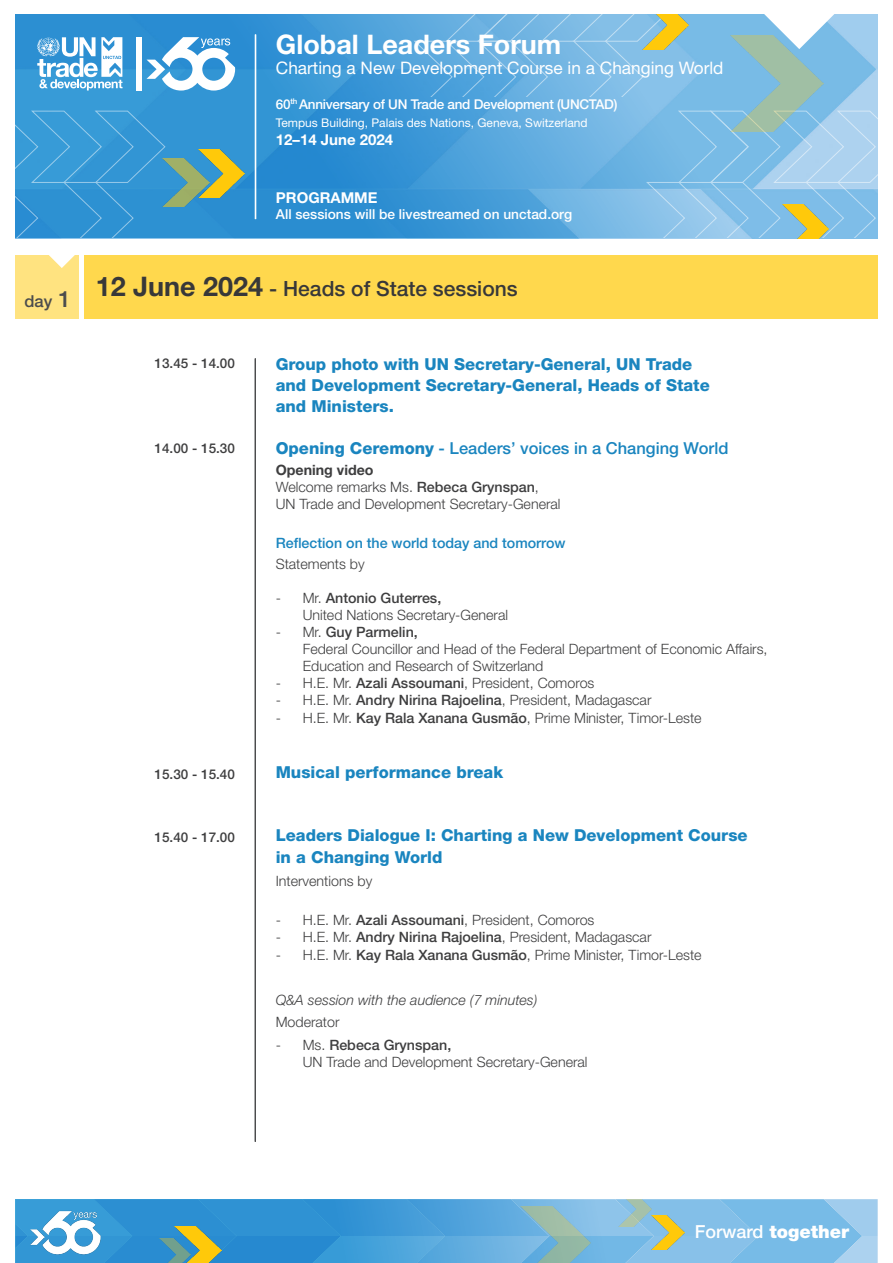
<style>
.page{position:relative;width:893px;height:1263px;background:#fff}
.page>*{position:absolute;margin:0;border:0;box-sizing:border-box;transform-origin:0 0}
.t1{font:700 27px "Helvetica Neue LT Std";color:#fff}
.t2{font:500 21px "Helvetica Neue LT Std";color:#383839}
.t3{font:900 18px "Helvetica Neue LT Std";color:#fff}
.t4{font:17.25px "Helvetica Neue LT Std";color:#fff}
.t5{font:800 16.5px/21px "Helvetica Neue LT Std";color:#1a85bf}
.t6{font:500 16.5px "Helvetica Neue LT Std";color:#1a85bf}
.t7{font:500 16.5px "Helvetica Neue LT Std";color:#4b4c4d}
.t8{font:700 15px "Helvetica Neue LT Std";color:#fff}
.t9{font:300 14.25px/17.1px "Helvetica Neue LT Std";color:#3e3e3f}
.t10{font:500 14.25px "Helvetica Neue LT Std";color:#1a85bf}
.t11{font:italic 300 14.25px "Helvetica Neue LT Std";color:#3e3e3f}
.t12{font:700 14.25px "Helvetica Neue LT Std";color:#3e3e3f}
.t13{font:500 13.65px "Helvetica Neue LT Std";color:#fff}
.t14{font:500 13.5px "Helvetica Neue LT Std";letter-spacing:-.02em;color:#fff}
.t15{font:500 13.5px "Helvetica Neue LT Std";color:#3e3e3f}
.t16{font:12px "Helvetica Neue LT Std";color:#fff}
.s1{font-size:22.5px}
.s2{font-weight:700;font-size:27px}
.s3{font-weight:800}
.s4{font-weight:500}
</style>
<div class="page">
<div style="left:15px;top:255px;width:64px;height:63px;background:#ffe380"></div>
<div style="left:84px;top:255px;width:794px;height:63px;background:#ffd84d"></div>
<hr style="left:255px;top:358px;width:1px;height:784px;background:#4b4c4d">
<svg style="left:16px;top:14px;width:861px;height:224px;background:#489ed9"></svg>
<svg style="left:761px;top:14px;width:76px;height:35px"></svg>
<svg style="left:37px;top:37px;width:86px;height:54px"></svg>
<div style="left:136px;top:37px;width:5px;height:54px;background:#fff"></div>
<svg style="left:147px;top:37px;width:88px;height:54px"></svg>
<hr style="left:256px;top:34px;width:1px;height:185px;background:#fff">
<hr style="left:255px;top:34px;width:1px;height:185px;background:#fff">
<svg style="left:15px;top:111px;width:150px;height:157px"></svg>
<svg style="left:646px;top:111px;width:232px;height:127px;background:#8dc4e9"></svg>
<svg style="left:414px;top:14px;width:261px;height:83px;background:#72b5e2"></svg>
<img style="left:642px;top:14px;width:47px;height:35px">
<img style="left:731px;top:36px;width:93px;height:96px">
<img style="left:198px;top:149px;width:47px;height:48px">
<img style="left:163px;top:158px;width:46px;height:48px">
<img style="left:782px;top:205px;width:46px;height:34px">
<svg style="left:15px;top:1199px;width:861px;height:64px;background:#57a7dd"></svg>
<img style="left:30px;top:1209px;width:71px;height:45px">
<img style="left:175px;top:1226px;width:46px;height:37px">
<img style="left:651px;top:1216px;width:33px;height:33px">
<img style="left:619px;top:1199px;width:32px;height:27px">
<img style="left:521px;top:1207px;width:70px;height:56px">
<img style="left:159px;top:1238px;width:31px;height:25px">
<p class="t7" style="left:24px;top:291px;width:48px">day <span class="s1">1</span></p>
<p class="t1" style="left:276px;top:27px;width:287px">Global Leaders Forum</p>
<p class="t4" style="left:276px;top:58px;width:449px">Charting a New Development Course in a Changing World</p>
<p class="t14" style="left:276px;top:96px;width:343px">60<sup>th</sup> Anniversary of UN Trade and Development (UNCTAD)</p>
<p class="t16" style="left:276px;top:115px;width:313px">Tempus Building, Palais des Nations, Geneva, Switzerland</p>
<p class="t8" style="left:276px;top:130px;width:119px">12–14 June 2024</p>
<p class="t8" style="left:276px;top:188px;width:103px">PROGRAMME</p>
<p class="t13" style="left:276px;top:206px;width:298px">All sessions will be livestreamed on unctad.org</p>
<p class="t2" style="left:96px;top:276px;width:424px"><span class="s2">12 June 2024</span> - Heads of State sessions</p>
<p class="t15" style="left:155px;top:355px;width:82px">13.45 - 14.00</p>
<p class="t15" style="left:155px;top:440px;width:82px">14.00 - 15.30</p>
<p class="t5" style="left:276px;top:354px;width:435px">Group photo with UN Secretary-General, UN Trade and Development Secretary-General, Heads of State and Ministers.</p>
<p class="t6" style="left:276px;top:439px;width:454px"><span class="s3">Opening Ceremony</span> - Leaders’ voices in a Changing World</p>
<p class="t12" style="left:276px;top:461px;width:99px">Opening video</p>
<p class="t9" style="left:276px;top:478px;width:265px">Welcome remarks Ms. <span class="s4">Rebeca Grynspan</span>,</p>
<p class="t9" style="left:276px;top:496px;width:286px">UN Trade and Development Secretary-General</p>
<p class="t10" style="left:276px;top:534px;width:291px">Reflection on the world today and tomorrow</p>
<p class="t9" style="left:276px;top:555px;width:90px">Statements by</p>
<p class="t9" style="left:303px;top:589px;width:207px;text-indent:-27px">- Mr. <span class="s4">Antonio Guterres,<br></span>United Nations Secretary-General</p>
<p class="t9" style="left:303px;top:623px;width:466px;text-indent:-27px">- Mr. <span class="s4">Guy Parmelin,<br></span>Federal Councillor and Head of the Federal Department of Economic Affairs,<br>Education and Research of Switzerland</p>
<p class="t9" style="left:276px;top:674px;width:320px">- H.E. Mr. <span class="s4">Azali Assoumani</span>, President, Comoros</p>
<p class="t9" style="left:276px;top:691px;width:377px">- H.E. Mr. <span class="s4">Andry Nirina Rajoelina</span>, President, Madagascar</p>
<p class="t9" style="left:276px;top:709px;width:427px">- H.E. Mr. <span class="s4">Kay Rala Xanana Gusmão</span>, Prime Minister, Timor-Leste</p>
<p class="t15" style="left:155px;top:766px;width:82px">15.30 - 15.40</p>
<p class="t5" style="left:276px;top:761px;width:229px">Musical performance break</p>
<p class="t15" style="left:155px;top:829px;width:82px">15.40 - 17.00</p>
<p class="t5" style="left:276px;top:823px;width:473px;line-height:22.5px">Leaders Dialogue I: Charting a New Development Course in a Changing World</p>
<p class="t9" style="left:276px;top:872px;width:98px">Interventions by</p>
<p class="t9" style="left:276px;top:911px;width:320px">- H.E. Mr. <span class="s4">Azali Assoumani</span>, President, Comoros</p>
<p class="t9" style="left:276px;top:928px;width:377px">- H.E. Mr. <span class="s4">Andry Nirina Rajoelina</span>, President, Madagascar</p>
<p class="t9" style="left:276px;top:946px;width:427px">- H.E. Mr. <span class="s4">Kay Rala Xanana Gusmão</span>, Prime Minister, Timor-Leste</p>
<p class="t11" style="left:276px;top:991px;width:263px">Q&amp;A session with the audience (7 minutes)</p>
<p class="t9" style="left:276px;top:1013px;width:65px">Moderator</p>
<p class="t9" style="left:303px;top:1036px;width:286px;text-indent:-27px">- Ms. <span class="s4">Rebeca Grynspan,<br></span>UN Trade and Development Secretary-General</p>
<p class="t3" style="left:695px;top:1220px;width:156px"><span class="s4">Forward</span> together</p>
</div>
